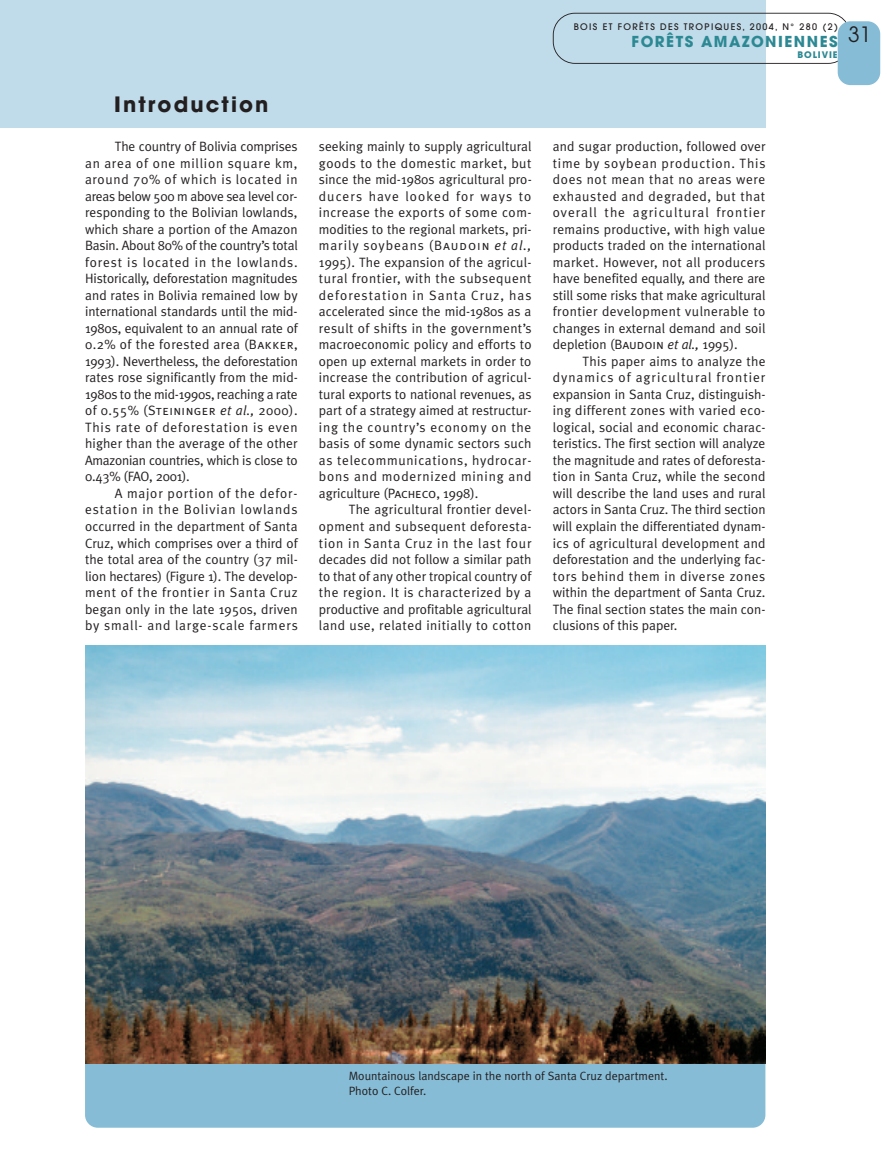
<style>
.page{position:relative;width:893px;height:1149px;background:#fff}
.page>*{position:absolute;margin:0;border:0;box-sizing:border-box;transform-origin:0 0}
.t1{font:700 21px "Avant Garde";letter-spacing:.1em;color:#231f20}
.t2{font:700 15px "Avant Garde";letter-spacing:.1em;color:#2c8993}
.t3{font:13.5px/16.5px "Meta Plus Normal";letter-spacing:.005em;color:#231f20;text-align:justify}
.t4{font:12px/15px "Meta Plus Normal";color:#231f20}
.t5{font:500 9px "Avant Garde";letter-spacing:.15em;color:#231f20}
.t6{font:700 9px "Avant Garde";letter-spacing:.1em;color:#2c8993}
.s1{font-family:"Meta Plus Normal Caps"}
.s2{font-style:italic}
</style>
<div class="page">
<div style="left:0;top:0;width:765px;height:128px;background:#c0dbe9"></div>
<svg style="left:553px;top:13px;width:294px;height:51px"></svg>
<div style="left:838px;top:21px;width:42px;height:64px;background:#86bcd6;border-radius:13px"></div>
<div style="left:85px;top:771px;width:680px;height:356px;background:#86bcd6;border-radius:13px"></div>
<img style="left:85px;top:645px;width:680px;height:418px">
<h1 class="t1" style="left:114px;top:97px;width:156px">Introduction</h1>
<p class="t3" style="left:85px;top:138px;width:214px;text-indent:30px">The country of Bolivia comprises an area of one million square km, around 70% of which is located in areas below 500 m above sea level cor&shy;responding to the Bolivian lowlands, which share a portion of the Amazon Basin. About 80% of the country’s total forest is located in the lowlands.<br>Historically, deforestation magnitudes and rates in Bolivia remained low by international standards until the mid-1980s, equivalent to an annual rate of 0.2% of the forested area (<span class="s1">Bakker, </span>1993). Nevertheless, the deforestation rates rose significantly from the mid-1980s to the mid-1990s, reaching a rate of 0.55% (<span class="s1">Steininger</span> <span class="s2">et al.,</span> 2000).<br>This rate of deforestation is even higher than the average of the other Amazonian countries, which is close to 0.43% (FAO, 2001).</p>
<p class="t3" style="left:85px;top:485px;width:214px;text-indent:30px">A major portion of the defor&shy;estation in the Bolivian lowlands occurred in the department of Santa Cruz, which comprises over a third of the total area of the country (37 mil&shy;lion hectares) (Figure 1). The develop&shy;ment of the frontier in Santa Cruz began only in the late 1950s, driven by small- and large-scale farmers</p>
<p class="t3" style="left:319px;top:138px;width:214px">seeking mainly to supply agricultural goods to the domestic market, but since the mid-1980s agricultural pro&shy;ducers have looked for ways to increase the exports of some com&shy;modities to the regional markets, pri&shy;marily soybeans (<span class="s1">Baudoin</span> <span class="s2">et al., </span>1995). The expansion of the agricul&shy;tural frontier, with the subsequent deforestation in Santa Cruz, has accelerated since the mid-1980s as a result of shifts in the government’s macroeconomic policy and efforts to open up external markets in order to increase the contribution of agricul&shy;tural exports to national revenues, as part of a strategy aimed at restructur&shy;ing the country’s economy on the basis of some dynamic sectors such as telecommunications, hydrocar&shy;bons and modernized mining and agriculture (<span class="s1">Pacheco,</span> 1998).</p>
<p class="t3" style="left:319px;top:501px;width:214px;text-indent:30px">The agricultural frontier devel&shy;opment and subsequent deforesta&shy;tion in Santa Cruz in the last four decades did not follow a similar path to that of any other tropical country of the region. It is characterized by a productive and profitable agricultural land use, related initially to cotton</p>
<p class="t5" style="left:574px;top:23px;width:266px">BOIS ET FORÊTS DES TROPIQUES, 2004, N° 280 (2)</p>
<p class="t2" style="left:632px;top:36px;width:241px">FORÊTS AMAZONIENNES <sup>31</sup></p>
<p class="t6" style="left:797px;top:51px;width:42px">BOLIVIE</p>
<p class="t3" style="left:553px;top:138px;width:214px">and sugar production, followed over time by soybean production. This does not mean that no areas were exhausted and degraded, but that overall the agricultural frontier remains productive, with high value products traded on the international market. However, not all producers have benefited equally, and there are still some risks that make agricultural frontier development vulnerable to changes in external demand and soil depletion (<span class="s1">Baudoin</span> <span class="s2">et al.,</span> 1995).</p>
<p class="t3" style="left:553px;top:353px;width:214px;text-indent:30px">This paper aims to analyze the dynamics of agricultural frontier expansion in Santa Cruz, distinguish&shy;ing different zones with varied eco&shy;logical, social and economic charac&shy;teristics. The first section will analyze the magnitude and rates of deforesta&shy;tion in Santa Cruz, while the second will describe the land uses and rural actors in Santa Cruz. The third section will explain the differentiated dynam&shy;ics of agricultural development and deforestation and the underlying fac&shy;tors behind them in diverse zones within the department of Santa Cruz.<br>The final section states the main con&shy;clusions of this paper.</p>
<p class="t4" style="left:349px;top:1068px;width:320px">Mountainous landscape in the north of Santa Cruz department.<br>Photo C. Colfer.</p>
</div>
